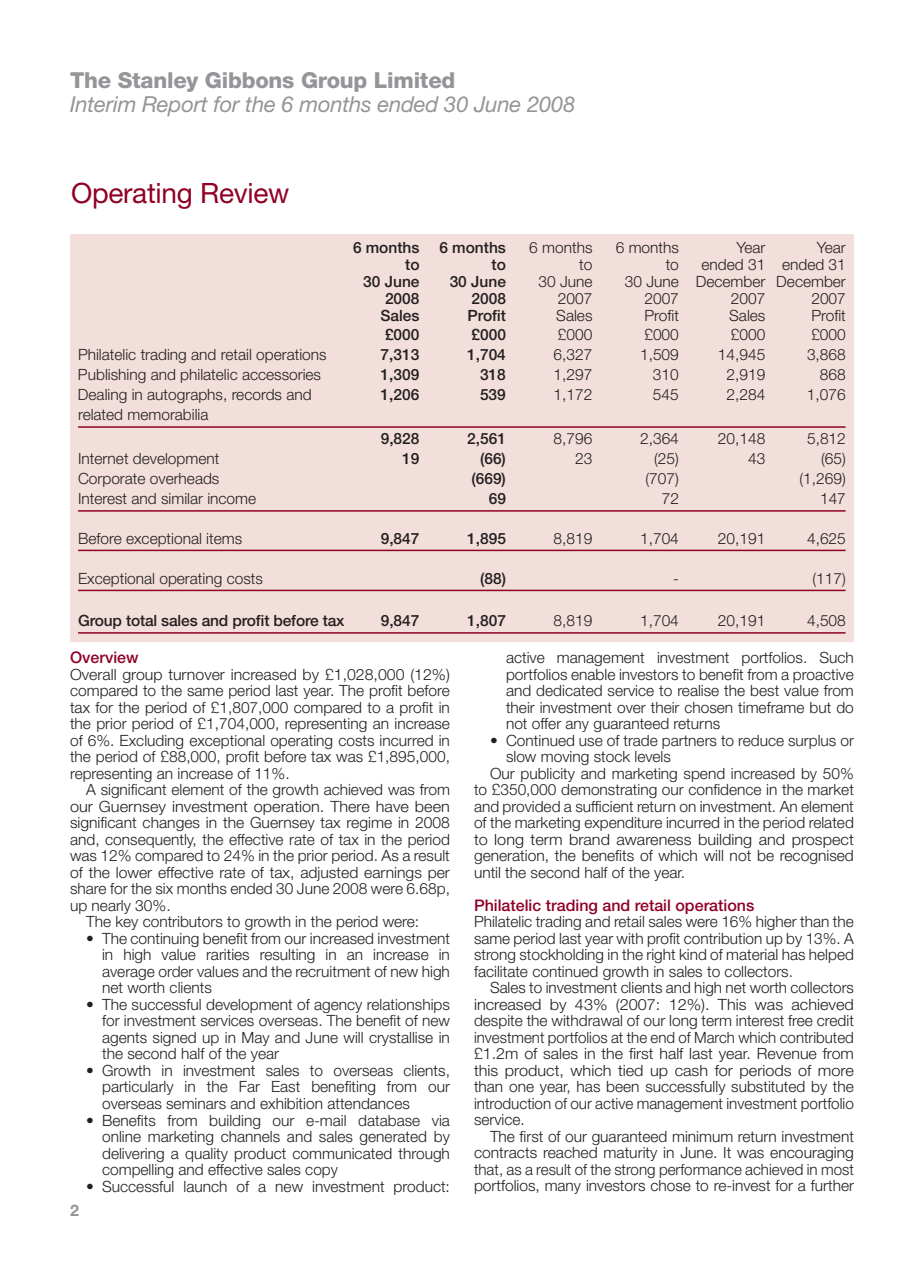
<style>
.page{position:relative;width:924px;height:1275px;background:#fff}
.page>*{position:absolute;margin:0;border:0;box-sizing:border-box;transform-origin:0 0}
.t1{font:28px "Helvetica Neue LT Std";letter-spacing:-.01em;color:#900126}
.t2{font:italic 22px "Helvetica Neue LT Std";letter-spacing:-.01em;color:#939598}
.t3{font:800 22px "Helvetica Neue LT Std";letter-spacing:-.01em;color:#939598}
.t4{font:500 16px "Helvetica Neue LT Std";color:#900126}
.t5{font:700 16px "Helvetica Neue LT Std";color:#939598}
.t6{font:300 15.6px/16.6px "Helvetica Neue LT Std";color:#231f20;text-align:justify}
.t7{font:500 15.6px/17px "Helvetica Neue LT Std";color:#231f20;text-align:right}
.t8{font:300 15.6px "Helvetica Neue LT Std";color:#231f20;scale:1.05 1}
</style>
<div class="page">
<div style="left:70px;top:234px;width:783px;height:408px;background:#f2dedb"></div>
<hr style="left:78px;top:426px;width:767px;height:2px;background:#900126">
<hr style="left:78px;top:510px;width:767px;height:1px;background:#900126">
<hr style="left:78px;top:549px;width:767px;height:2px;background:#900126">
<hr style="left:78px;top:589px;width:767px;height:2px;background:#900126">
<hr style="left:78px;top:632px;width:767px;height:1px;background:#900126">
<h2 class="t3" style="left:70px;top:67px;width:386px">The Stanley Gibbons Group Limited</h2>
<h2 class="t2" style="left:70px;top:90px;width:506px">Interim Report for the 6 months ended 30 June 2008</h2>
<h1 class="t1" style="left:71px;top:177px;width:220px">Operating Review</h1>
<p class="t7" style="left:353px;top:239px;width:68px">6 months to<br>30 June<br>2008<br>Sales</p>
<p class="t7" style="left:439px;top:239px;width:68px">6 months to<br>30 June<br>2008<br>Profit</p>
<p class="t6" style="left:529px;top:239px;width:65px;text-align:right">6 months to<br>30 June<br>2007<br>Sales</p>
<p class="t6" style="left:615px;top:239px;width:65px;text-align:right">6 months to<br>30 June<br>2007<br>Profit</p>
<p class="t6" style="left:695px;top:239px;width:71px;text-align:right">Year ended 31<br>December<br>2007<br>Sales</p>
<p class="t6" style="left:776px;top:239px;width:71px;text-align:right">Year ended 31<br>December<br>2007<br>Profit</p>
<p class="t7" style="left:385px;top:326px;width:36px">£000</p>
<p class="t7" style="left:471px;top:326px;width:36px">£000</p>
<p class="t6" style="left:557px;top:326px;width:36px">£000</p>
<p class="t6" style="left:644px;top:326px;width:36px">£000</p>
<p class="t6" style="left:730px;top:326px;width:36px">£000</p>
<p class="t6" style="left:811px;top:326px;width:36px">£000</p>
<p class="t6" style="left:78px;top:346px;width:250px">Philatelic trading and retail operations</p>
<p class="t7" style="left:380px;top:346px;width:40px">7,313</p>
<p class="t7" style="left:467px;top:346px;width:40px">1,704</p>
<p class="t6" style="left:553px;top:346px;width:40px">6,327</p>
<p class="t6" style="left:639px;top:346px;width:40px">1,509</p>
<p class="t6" style="left:717px;top:346px;width:49px">14,945</p>
<p class="t6" style="left:806px;top:346px;width:40px">3,868</p>
<p class="t6" style="left:78px;top:366px;width:244px">Publishing and philatelic accessories</p>
<p class="t7" style="left:380px;top:366px;width:40px">1,309</p>
<p class="t7" style="left:480px;top:366px;width:27px">318</p>
<p class="t6" style="left:553px;top:366px;width:40px">1,297</p>
<p class="t6" style="left:652px;top:366px;width:27px">310</p>
<p class="t6" style="left:726px;top:366px;width:40px">2,919</p>
<p class="t6" style="left:819px;top:366px;width:27px">868</p>
<p class="t6" style="left:78px;top:386px;width:235px">Dealing in autographs, records and</p>
<p class="t7" style="left:380px;top:386px;width:40px">1,206</p>
<p class="t7" style="left:480px;top:386px;width:27px">539</p>
<p class="t6" style="left:553px;top:386px;width:40px">1,172</p>
<p class="t6" style="left:652px;top:386px;width:27px">545</p>
<p class="t6" style="left:726px;top:386px;width:40px">2,284</p>
<p class="t6" style="left:806px;top:386px;width:40px">1,076</p>
<p class="t6" style="left:78px;top:406px;width:132px">related memorabilia</p>
<p class="t7" style="left:380px;top:430px;width:40px">9,828</p>
<p class="t7" style="left:467px;top:430px;width:40px">2,561</p>
<p class="t6" style="left:553px;top:430px;width:40px">8,796</p>
<p class="t6" style="left:639px;top:430px;width:40px">2,364</p>
<p class="t6" style="left:717px;top:430px;width:49px">20,148</p>
<p class="t6" style="left:806px;top:430px;width:40px">5,812</p>
<p class="t6" style="left:78px;top:450px;width:143px">Internet development</p>
<p class="t7" style="left:402px;top:450px;width:19px">19</p>
<p class="t7" style="left:480px;top:450px;width:27px">(66)</p>
<p class="t6" style="left:575px;top:450px;width:19px">23</p>
<p class="t6" style="left:654px;top:450px;width:26px">(25)</p>
<p class="t6" style="left:747px;top:450px;width:19px">43</p>
<p class="t6" style="left:820px;top:450px;width:26px">(65)</p>
<p class="t6" style="left:78px;top:470px;width:143px">Corporate overheads</p>
<p class="t7" style="left:471px;top:470px;width:36px">(669)</p>
<p class="t6" style="left:645px;top:470px;width:35px">(707)</p>
<p class="t6" style="left:799px;top:470px;width:48px">(1,269)</p>
<p class="t6" style="left:78px;top:490px;width:179px">Interest and similar income</p>
<p class="t7" style="left:488px;top:490px;width:19px">69</p>
<p class="t6" style="left:661px;top:490px;width:19px">72</p>
<p class="t6" style="left:819px;top:490px;width:27px">147</p>
<p class="t6" style="left:78px;top:529px;width:165px">Before exceptional items</p>
<p class="t7" style="left:380px;top:529px;width:40px">9,847</p>
<p class="t7" style="left:467px;top:529px;width:40px">1,895</p>
<p class="t6" style="left:553px;top:529px;width:40px">8,819</p>
<p class="t6" style="left:639px;top:529px;width:40px">1,704</p>
<p class="t6" style="left:717px;top:529px;width:49px">20,191</p>
<p class="t6" style="left:806px;top:529px;width:40px">4,625</p>
<p class="t6" style="left:78px;top:569px;width:186px">Exceptional operating costs</p>
<p class="t7" style="left:480px;top:569px;width:27px">(88)</p>
<p class="t6" style="left:673px;top:569px;width:7px">-</p>
<p class="t6" style="left:812px;top:569px;width:35px">(117)</p>
<p class="t7" style="left:78px;top:612px;width:268px">Group total sales and profit before tax</p>
<p class="t7" style="left:380px;top:612px;width:40px">9,847</p>
<p class="t7" style="left:467px;top:612px;width:40px">1,807</p>
<p class="t6" style="left:553px;top:612px;width:40px">8,819</p>
<p class="t6" style="left:639px;top:612px;width:40px">1,704</p>
<p class="t6" style="left:717px;top:612px;width:49px">20,191</p>
<p class="t6" style="left:806px;top:612px;width:40px">4,508</p>
<p class="t4" style="left:70px;top:648px;width:70px">Overview</p>
<p class="t6" style="left:70px;top:665px;width:381px">Overall group turnover increased by £1,028,000 (12%) compared to the same period last year. The profit before tax for the period of £1,807,000 compared to a profit in the prior period of £1,704,000, representing an increase of 6%. Excluding exceptional operating costs incurred in the period of £88,000, profit before tax was £1,895,000, representing an increase of 11%.</p>
<p class="t6" style="left:86px;top:781px;width:365px">A significant element of the growth achieved was from</p>
<p class="t8" style="left:70px;top:796px;width:363px">our Guernsey investment operation. There have been</p>
<p class="t6" style="left:70px;top:814px;width:381px">significant changes in the Guernsey tax regime in 2008</p>
<p class="t6" style="left:70px;top:830px;width:381px">and, consequently, the effective rate of tax in the period</p>
<p class="t6" style="left:70px;top:847px;width:381px">was 12% compared to 24% in the prior period. As a result</p>
<p class="t6" style="left:70px;top:863px;width:381px">of the lower effective rate of tax, adjusted earnings per</p>
<p class="t6" style="left:70px;top:880px;width:381px">share for the six months ended 30 June 2008 were 6.68p,</p>
<p class="t6" style="left:70px;top:896px;width:102px">up nearly 30%.</p>
<p class="t6" style="left:86px;top:913px;width:334px">The key contributors to growth in the period were:</p>
<p class="t6" style="left:102px;top:929px;width:349px;text-indent:-16px">• The continuing benefit from our increased investment in high value rarities resulting in an increase in average order values and the recruitment of new high net worth clients</p>
<p class="t6" style="left:102px;top:995px;width:349px;text-indent:-16px">• The successful development of agency relationships for investment services overseas. The benefit of new agents signed up in May and June will crystallise in the second half of the year</p>
<p class="t6" style="left:102px;top:1061px;width:349px;text-indent:-16px">• Growth in investment sales to overseas clients, particularly in the Far East benefiting from our overseas seminars and exhibition attendances</p>
<p class="t6" style="left:102px;top:1111px;width:349px;text-indent:-16px">• Benefits from building our e-mail database via online marketing channels and sales generated by delivering a quality product communicated through compelling and effective sales copy</p>
<p class="t6" style="left:86px;top:1177px;width:365px">• Successful launch of a new investment product:</p>
<p class="t6" style="left:506px;top:649px;width:349px">active management investment portfolios. Such portfolios enable investors to benefit from a proactive and dedicated service to realise the best value from their investment over their chosen timeframe but do not offer any guaranteed returns</p>
<p class="t6" style="left:490px;top:731px;width:365px">• Continued use of trade partners to reduce surplus or</p>
<p class="t6" style="left:506px;top:748px;width:166px">slow moving stock levels</p>
<p class="t6" style="left:490px;top:765px;width:365px">Our publicity and marketing spend increased by 50%</p>
<p class="t6" style="left:474px;top:781px;width:381px">to £350,000 demonstrating our confidence in the market</p>
<p class="t6" style="left:474px;top:797px;width:381px">and provided a sufficient return on investment. An element</p>
<p class="t6" style="left:474px;top:814px;width:381px">of the marketing expenditure incurred in the period related</p>
<p class="t8" style="left:474px;top:829px;width:363px">to long term brand awareness building and prospect</p>
<p class="t6" style="left:474px;top:847px;width:381px">generation, the benefits of which will not be recognised</p>
<p class="t6" style="left:474px;top:863px;width:213px">until the second half of the year.</p>
<p class="t4" style="left:474px;top:895px;width:282px">Philatelic trading and retail operations</p>
<p class="t6" style="left:474px;top:913px;width:381px">Philatelic trading and retail sales were 16% higher than the same period last year with profit contribution up by 13%. A strong stockholding in the right kind of material has helped facilitate continued growth in sales to collectors.</p>
<p class="t6" style="left:474px;top:979px;width:381px;text-indent:16px">Sales to investment clients and high net worth collectors increased by 43% (2007: 12%). This was achieved despite the withdrawal of our long term interest free credit investment portfolios at the end of March which contributed £1.2m of sales in the first half last year. Revenue from this product, which tied up cash for periods of more than one year, has been successfully substituted by the introduction of our active management investment portfolio service.</p>
<p class="t6" style="left:474px;top:1127px;width:381px;text-indent:16px">The first of our guaranteed minimum return investment contracts reached maturity in June. It was encouraging that, as a result of the strong performance achieved in most portfolios, many investors chose to re-invest for a further</p>
<p class="t5" style="left:70px;top:1200px;width:10px">2</p>
</div>
